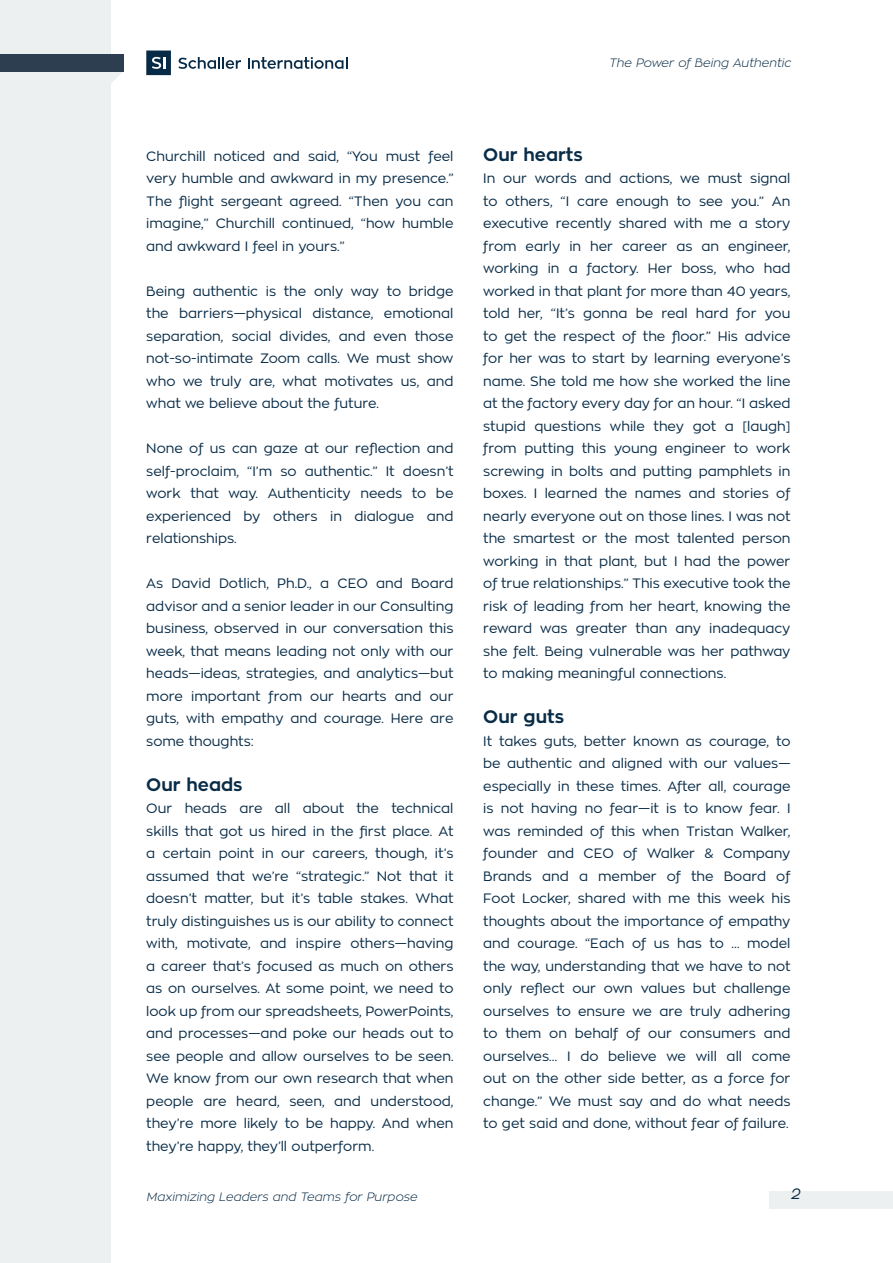
<style>
.page{position:relative;width:893px;height:1263px;background:#fff}
.page>*{position:absolute;margin:0;border:0;box-sizing:border-box;transform-origin:0 0}
.t1{font:700 18px "Zona Pro";color:#092c47}
.t2{font:italic 15px "Zona Pro";color:#092c47}
.t3{font:13.5px/22.5px "Zona Pro";color:#092c47;text-align:justify}
.t4{font:italic 300 12px "Zona Pro";color:#092c47}
</style>
<div class="page">
<div style="left:0;top:0;width:111px;height:1263px;background:#edf0f1"></div>
<svg style="left:111px;top:72px;width:11px;height:11px"></svg>
<div style="left:0;top:54px;width:123px;height:18px;background:#2c3e50"></div>
<div style="left:146px;top:51px;width:25px;height:24px;background:#072a46"></div>
<svg style="left:152px;top:57px;width:13px;height:12px"></svg>
<svg style="left:178px;top:57px;width:63px;height:12px"></svg>
<svg style="left:248px;top:57px;width:99px;height:12px"></svg>
<div style="left:770px;top:1191px;width:123px;height:18px;background:#edf0f1"></div>
<p class="t4" style="left:608px;top:56px;width:184px">The Power of Being Authentic</p>
<p class="t3" style="left:146px;top:145px;width:309px">Churchill noticed and said, “You must feel very humble and awkward in my presence.” The flight sergeant agreed. “Then you can imagine,” Churchill continued, “how humble and awkward I feel in yours.”</p>
<p class="t3" style="left:146px;top:280px;width:309px">Being authentic is the only way to bridge the barriers—physical distance, emotional separation, social divides, and even those not-so-intimate Zoom calls. We must show who we truly are, what motivates us, and what we believe about the future.</p>
<p class="t3" style="left:146px;top:437px;width:309px">None of us can gaze at our reflection and self-proclaim, “I’m so authentic.” It doesn’t work that way. Authenticity needs to be experienced by others in dialogue and relationships.</p>
<p class="t3" style="left:146px;top:572px;width:309px">As David Dotlich, Ph.D., a CEO and Board advisor and a senior leader in our Consulting business, observed in our conversation this week, that means leading not only with our heads—ideas, strategies, and analytics—but more important from our hearts and our guts, with empathy and courage. Here are some thoughts:</p>
<p class="t1" style="left:146px;top:773px;width:98px">Our heads</p>
<p class="t3" style="left:146px;top:797px;width:309px">Our heads are all about the technical skills that got us hired in the first place. At a certain point in our careers, though, it’s assumed that we’re “strategic.” Not that it doesn’t matter, but it’s table stakes. What truly distinguishes us is our ability to connect with, motivate, and inspire others—having a career that’s focused as much on others as on ourselves. At some point, we need to look up from our spreadsheets, PowerPoints, and processes—and poke our heads out to see people and allow ourselves to be seen.<br>We know from our own research that when people are heard, seen, and understood, they’re more likely to be happy. And when they’re happy, they’ll outperform.</p>
<p class="t4" style="left:146px;top:1189px;width:272px">Maximizing Leaders and Teams for Purpose</p>
<p class="t1" style="left:483px;top:143px;width:101px">Our hearts</p>
<p class="t3" style="left:483px;top:167px;width:309px">In our words and actions, we must signal to others, “I care enough to see you.” An executive recently shared with me a story from early in her career as an engineer, working in a factory. Her boss, who had worked in that plant for more than 40 years, told her, “It’s gonna be real hard for you to get the respect of the floor.” His advice for her was to start by learning everyone’s name. She told me how she worked the line at the factory every day for an hour. “I asked stupid questions while they got a [laugh] from putting this young engineer to work screwing in bolts and putting pamphlets in boxes. I learned the names and stories of nearly everyone out on those lines. I was not the smartest or the most talented person working in that plant, but I had the power of true relationships.” This executive took the risk of leading from her heart, knowing the reward was greater than any inadequacy she felt. Being vulnerable was her pathway to making meaningful connections.</p>
<p class="t1" style="left:483px;top:705px;width:82px">Our guts</p>
<p class="t3" style="left:483px;top:730px;width:309px">It takes guts, better known as courage, to be authentic and aligned with our values— especially in these times. After all, courage is not having no fear—it is to know fear. I was reminded of this when Tristan Walker, founder and CEO of Walker &amp; Company Brands and a member of the Board of Foot Locker, shared with me this week his thoughts about the importance of empathy and courage. “Each of us has to … model the way, understanding that we have to not only reflect our own values but challenge ourselves to ensure we are truly adhering to them on behalf of our consumers and ourselves… I do believe we will all come out on the other side better, as a force for change.” We must say and do what needs to get said and done, without fear of failure.</p>
<p class="t2" style="left:790px;top:1183px;width:11px">2</p>
</div>
